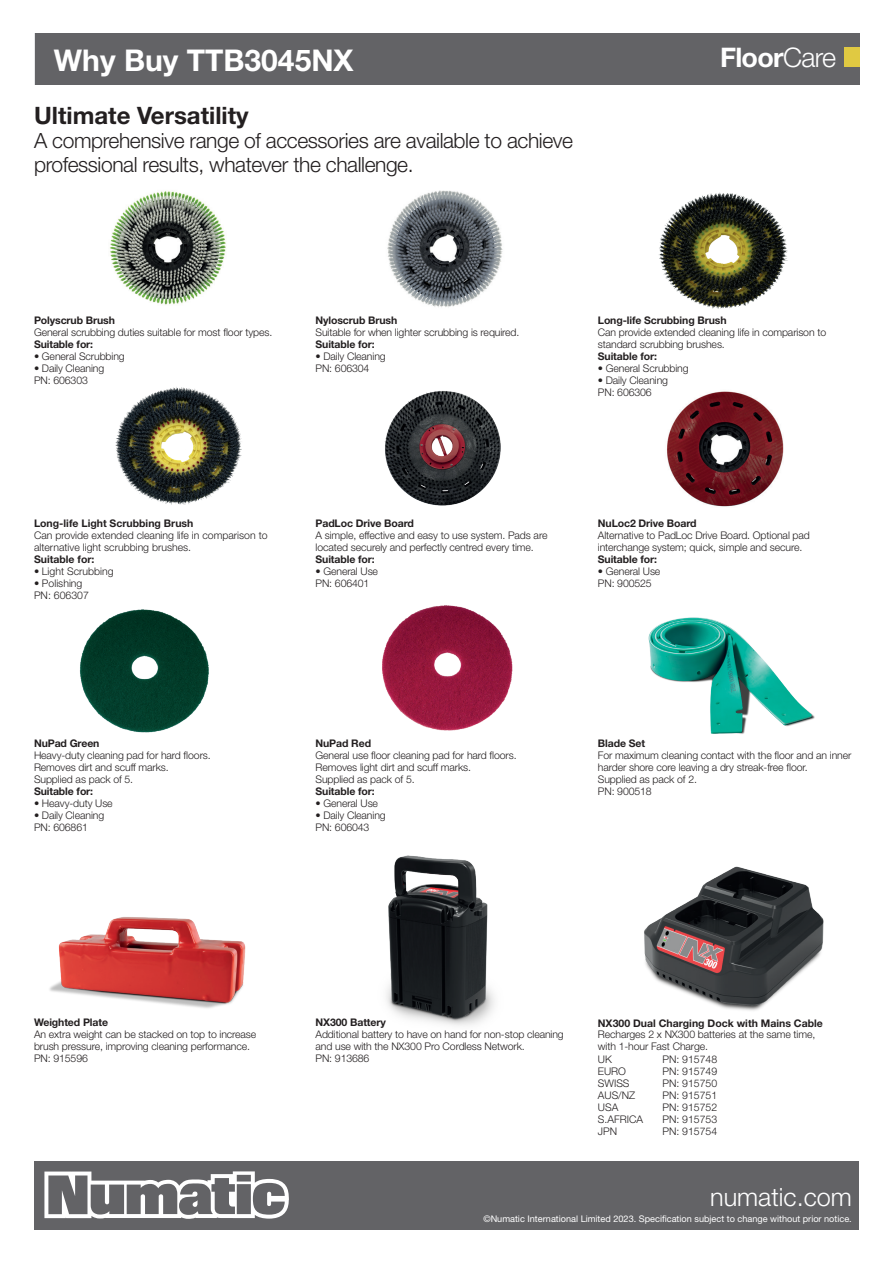
<style>
.page{position:relative;width:893px;height:1263px;background:#fff}
.page>*{position:absolute;margin:0;border:0;box-sizing:border-box;transform-origin:0 0}
.t1{font:700 30px "Helvetica Neue LT Pro";color:#fff}
.t2{font:700 27px "Helvetica Neue LT Pro";letter-spacing:-.025em;color:#fff}
.t3{font:300 25.2px "Helvetica Neue LT Pro";color:#fff}
.t4{font:700 24px "Helvetica Neue LT Pro";color:#231f20}
.t5{font:300 21px/24px "Helvetica Neue LT Pro";letter-spacing:-.02em;color:#231f20}
.t6{font:300 10.5px/12px "Helvetica Neue LT Pro";letter-spacing:-.01em;color:#231f20}
.t7{font:700 10.5px "Helvetica Neue LT Pro";letter-spacing:-.01em;color:#231f20}
.t8{font:9.15px "Helvetica Neue LT Pro";color:#fff}
.s1{font-weight:300}
</style>
<div class="page">
<img style="left:667px;top:391px;width:117px;height:116px">
<img style="left:110px;top:191px;width:116px;height:114px">
<img style="left:387px;top:190px;width:116px;height:117px">
<img style="left:659px;top:192px;width:129px;height:117px">
<img style="left:384px;top:391px;width:117px;height:115px">
<img style="left:115px;top:387px;width:127px;height:118px">
<img style="left:382px;top:605px;width:131px;height:126px">
<img style="left:80px;top:609px;width:129px;height:124px">
<img style="left:386px;top:855px;width:109px;height:171px">
<img style="left:49px;top:917px;width:197px;height:91px">
<img style="left:648px;top:617px;width:167px;height:117px">
<img style="left:644px;top:866px;width:180px;height:145px">
<div style="left:34px;top:1161px;width:825px;height:68px;background:#636366"></div>
<svg style="left:44px;top:1171px;width:245px;height:48px"></svg>
<div style="left:35px;top:33px;width:824px;height:51px;background:#636366"></div>
<div style="left:844px;top:48px;width:15px;height:19px;background:#e0c942"></div>
<h1 class="t1" style="left:54px;top:41px;width:301px">Why Buy TTB3045NX</h1>
<h2 class="t2" style="left:720px;top:41px;width:118px">Floor<span class="s1">Care</span></h2>
<h3 class="t4" style="left:34px;top:101px;width:216px">Ultimate Versatility</h3>
<h3 class="t5" style="left:34px;top:128px;width:540px">A comprehensive range of accessories are available to achieve professional results, whatever the challenge.</h3>
<p class="t7" style="left:34px;top:313px;width:82px">Polyscrub Brush</p>
<p class="t6" style="left:34px;top:326px;width:240px">General scrubbing duties suitable for most floor types.</p>
<p class="t7" style="left:34px;top:337px;width:61px">Suitable for:</p>
<p class="t6" style="left:34px;top:350px;width:92px">• General Scrubbing</p>
<p class="t6" style="left:34px;top:362px;width:72px">• Daily Cleaning<br>PN: 606303</p>
<p class="t7" style="left:315px;top:313px;width:83px">Nyloscrub Brush</p>
<p class="t6" style="left:315px;top:326px;width:205px">Suitable for when lighter scrubbing is required.</p>
<p class="t7" style="left:315px;top:337px;width:61px">Suitable for:</p>
<p class="t6" style="left:315px;top:350px;width:72px">• Daily Cleaning<br>PN: 606304</p>
<p class="t7" style="left:34px;top:517px;width:161px">Long-life Light Scrubbing Brush</p>
<p class="t6" style="left:34px;top:529px;width:235px">Can provide extended cleaning life in comparison to alternative light scrubbing brushes.</p>
<p class="t7" style="left:34px;top:553px;width:62px">Suitable for:</p>
<p class="t6" style="left:34px;top:565px;width:81px">• Light Scrubbing</p>
<p class="t6" style="left:34px;top:577px;width:56px">• Polishing<br>PN: 606307</p>
<p class="t7" style="left:315px;top:517px;width:100px">PadLoc Drive Board</p>
<p class="t6" style="left:315px;top:529px;width:233px">A simple, effective and easy to use system. Pads are located securely and perfectly centred every time.</p>
<p class="t7" style="left:315px;top:553px;width:61px">Suitable for:</p>
<p class="t6" style="left:315px;top:565px;width:64px">• General Use<br>PN: 606401</p>
<p class="t7" style="left:598px;top:313px;width:130px">Long-life Scrubbing Brush</p>
<p class="t6" style="left:598px;top:326px;width:230px">Can provide extended cleaning life in comparison to standard scrubbing brushes.</p>
<p class="t7" style="left:598px;top:349px;width:61px">Suitable for:</p>
<p class="t6" style="left:598px;top:362px;width:92px">• General Scrubbing</p>
<p class="t6" style="left:598px;top:374px;width:72px">• Daily Cleaning<br>PN: 606306</p>
<p class="t7" style="left:598px;top:517px;width:100px">NuLoc2 Drive Board</p>
<p class="t6" style="left:598px;top:529px;width:214px">Alternative to PadLoc Drive Board. Optional pad interchange system; quick, simple and secure.</p>
<p class="t7" style="left:598px;top:553px;width:61px">Suitable for:</p>
<p class="t6" style="left:598px;top:565px;width:64px">• General Use<br>PN: 900525</p>
<p class="t7" style="left:34px;top:737px;width:67px">NuPad Green</p>
<p class="t6" style="left:34px;top:749px;width:178px">Heavy-duty cleaning pad for hard floors.<br>Removes dirt and scuff marks.<br>Supplied as pack of 5.</p>
<p class="t7" style="left:34px;top:785px;width:61px">Suitable for:</p>
<p class="t6" style="left:34px;top:797px;width:80px">• Heavy-duty Use</p>
<p class="t6" style="left:34px;top:809px;width:72px">• Daily Cleaning<br>PN: 606861</p>
<p class="t7" style="left:315px;top:737px;width:57px">NuPad Red</p>
<p class="t6" style="left:315px;top:749px;width:203px">General use floor cleaning pad for hard floors.<br>Removes light dirt and scuff marks.<br>Supplied as pack of 5.</p>
<p class="t7" style="left:315px;top:785px;width:61px">Suitable for:</p>
<p class="t6" style="left:315px;top:797px;width:64px">• General Use</p>
<p class="t6" style="left:315px;top:809px;width:72px">• Daily Cleaning<br>PN: 606043</p>
<p class="t7" style="left:598px;top:737px;width:49px">Blade Set</p>
<p class="t6" style="left:598px;top:749px;width:255px">For maximum cleaning contact with the floor and an inner harder shore core leaving a dry streak-free floor.<br>Supplied as pack of 2.<br>PN: 900518</p>
<p class="t7" style="left:34px;top:1015px;width:76px">Weighted Plate</p>
<p class="t6" style="left:34px;top:1028px;width:224px">An extra weight can be stacked on top to increase brush pressure, improving cleaning performance.<br>PN: 915596</p>
<p class="t7" style="left:316px;top:1015px;width:72px">NX300 Battery</p>
<p class="t6" style="left:316px;top:1028px;width:250px">Additional battery to have on hand for non-stop cleaning and use with the NX300 Pro Cordless Network.<br>PN: 913686</p>
<p class="t7" style="left:598px;top:1017px;width:226px">NX300 Dual Charging Dock with Mains Cable</p>
<p class="t6" style="left:598px;top:1028px;width:219px">Recharges 2 x NX300 batteries at the same time, with 1-hour Fast Charge.</p>
<p class="t6" style="left:598px;top:1053px;width:15px">UK</p>
<p class="t6" style="left:662px;top:1053px;width:56px">PN: 915748</p>
<p class="t6" style="left:598px;top:1065px;width:30px">EURO</p>
<p class="t6" style="left:662px;top:1065px;width:56px">PN: 915749</p>
<p class="t6" style="left:598px;top:1077px;width:33px">SWISS</p>
<p class="t6" style="left:662px;top:1077px;width:56px">PN: 915750</p>
<p class="t6" style="left:598px;top:1089px;width:39px">AUS/NZ</p>
<p class="t6" style="left:662px;top:1089px;width:56px">PN: 915751</p>
<p class="t6" style="left:598px;top:1101px;width:22px">USA</p>
<p class="t6" style="left:662px;top:1101px;width:56px">PN: 915752</p>
<p class="t6" style="left:598px;top:1113px;width:47px">S.AFRICA</p>
<p class="t6" style="left:662px;top:1113px;width:56px">PN: 915753</p>
<p class="t6" style="left:598px;top:1125px;width:21px">JPN</p>
<p class="t6" style="left:662px;top:1125px;width:56px">PN: 915754</p>
<h3 class="t3" style="left:710px;top:1182px;width:143px">numatic.com</h3>
<p class="t8" style="left:483px;top:1213px;width:370px">©Numatic International Limited 2023. Specification subject to change without prior notice.</p>
</div>
